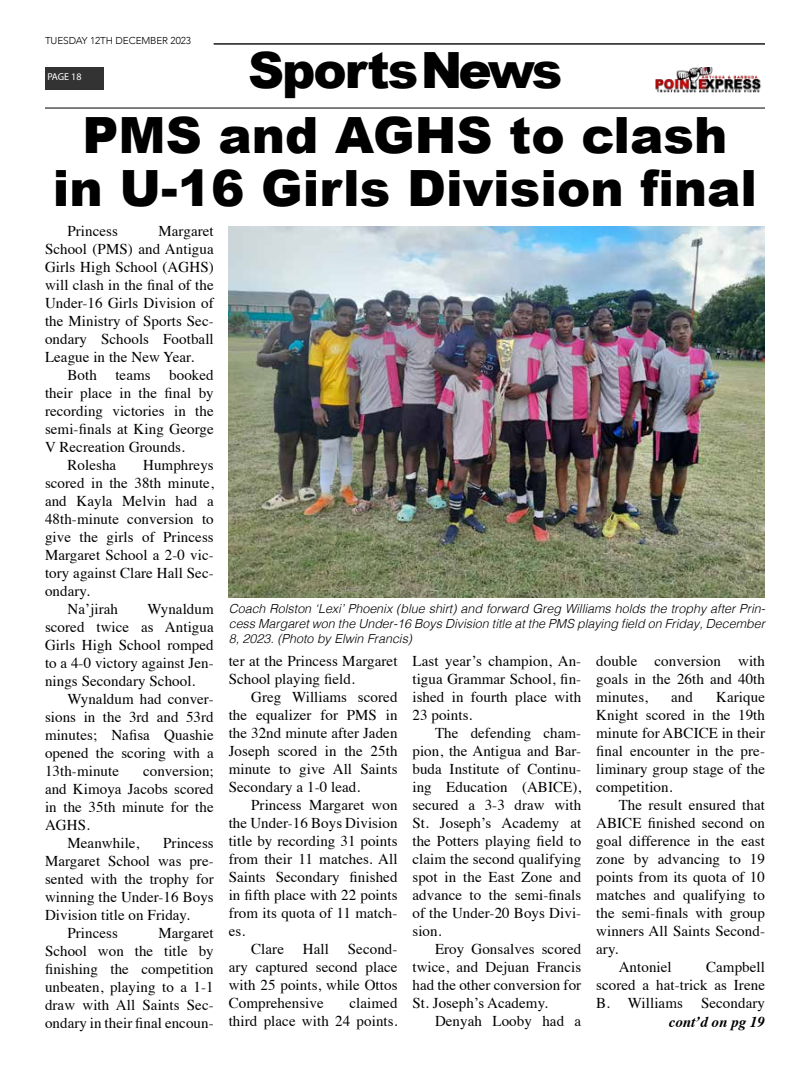
<style>
.page{position:relative;width:810px;height:1080px;background:#fff}
.page>*{position:absolute;margin:0;border:0;box-sizing:border-box;transform-origin:0 0}
.t1{font:900 50px/52.5px "Arial";color:#000;text-align:center}
.t2{font:900 50px "Arial";letter-spacing:-.04em;color:#000}
.t3{font:15px/18px "Times";letter-spacing:.005em;color:#000;text-align:justify}
.t4{font:italic 700 15px "Times";color:#000}
.t5{font:italic 300 12.5px/15px "Helvetica";color:#000;text-align:justify}
.t6{font:300 10px "Avenir";letter-spacing:-.01em;color:#000}
.t7{font:10px "Myriad Pro";letter-spacing:-.005em;color:#fff}
</style>
<div class="page">
<div style="left:45px;top:67px;width:58px;height:22px;background:#333"></div>
<img style="left:656px;top:67px;width:105px;height:25px">
<hr style="left:45px;top:107px;width:720px;height:2px;background:#333">
<hr style="left:214px;top:43px;width:551px;height:2px;background:#333">
<img style="left:229px;top:226px;width:536px;height:372px">
<p class="t6" style="left:45px;top:34px;width:148px">TUESDAY 12TH DECEMBER 2023</p>
<p class="t7" style="left:47px;top:71px;width:36px">PAGE 18</p>
<h1 class="t2" style="left:248px;top:34px;width:316px">SportsNews</h1>
<h1 class="t1" style="left:53px;top:108px;width:706px">PMS and AGHS to clash in U-16 Girls Division final</h1>
<p class="t3" style="left:68px;top:221px;width:52px">Princess</p>
<p class="t3" style="left:45px;top:221px;width:170px;text-indent:114px">Margaret School (PMS) and Antigua Girls High School (AGHS) will clash in the final of the Under-16 Girls Division of the Ministry of Sports Sec&shy;ondary Schools Football League in the New Year.</p>
<p class="t3" style="left:68px;top:365px;width:148px">Both teams booked</p>
<p class="t3" style="left:45px;top:383px;width:170px">their place in the final by</p>
<p class="t3" style="left:45px;top:401px;width:170px">recording victories in the</p>
<p class="t3" style="left:45px;top:419px;width:170px">semi-finals at King George</p>
<p class="t3" style="left:45px;top:437px;width:141px">V Recreation Grounds.</p>
<p class="t3" style="left:68px;top:455px;width:50px">Rolesha</p>
<p class="t3" style="left:143px;top:455px;width:72px">Humphreys</p>
<p class="t3" style="left:45px;top:473px;width:170px">scored in the 38th minute,</p>
<p class="t3" style="left:45px;top:491px;width:170px">and Kayla Melvin had a</p>
<p class="t3" style="left:45px;top:509px;width:170px">48th-minute conversion to</p>
<p class="t3" style="left:45px;top:527px;width:170px">give the girls of Princess</p>
<p class="t3" style="left:45px;top:545px;width:170px">Margaret School a 2-0 vic-</p>
<p class="t3" style="left:45px;top:563px;width:170px">tory against Clare Hall Sec-</p>
<p class="t3" style="left:45px;top:581px;width:46px">ondary.</p>
<p class="t3" style="left:68px;top:599px;width:52px">Na’jirah</p>
<p class="t3" style="left:45px;top:599px;width:170px;text-indent:102px">Wynaldum scored twice as Antigua Girls High School romped to a 4-0 victory against Jen&shy;nings Secondary School.</p>
<p class="t3" style="left:45px;top:689px;width:170px;text-indent:22px">Wynaldum had conver&shy;sions in the 3rd and 53rd minutes; Nafisa Quashie opened the scoring with a 13th-minute</p>
<p class="t3" style="left:143px;top:761px;width:72px">conversion;</p>
<p class="t3" style="left:45px;top:779px;width:170px">and Kimoya Jacobs scored</p>
<p class="t3" style="left:45px;top:797px;width:170px">in the 35th minute for the</p>
<p class="t3" style="left:45px;top:815px;width:46px">AGHS.</p>
<p class="t3" style="left:68px;top:833px;width:73px">Meanwhile,</p>
<p class="t3" style="left:163px;top:833px;width:52px">Princess</p>
<p class="t3" style="left:45px;top:851px;width:170px">Margaret School was pre-</p>
<p class="t3" style="left:45px;top:869px;width:170px">sented with the trophy for</p>
<p class="t3" style="left:45px;top:887px;width:170px">winning the Under-16 Boys</p>
<p class="t3" style="left:45px;top:905px;width:147px">Division title on Friday.</p>
<p class="t3" style="left:68px;top:923px;width:52px">Princess</p>
<p class="t3" style="left:45px;top:923px;width:170px;text-indent:114px">Margaret School won the title by finishing the competition unbeaten, playing to a 1-1 draw with All Saints Sec&shy;ondary in their final encoun-</p>
<p class="t5" style="left:229px;top:600px;width:538px">Coach Rolston ‘Lexi’ Phoenix (blue shirt) and forward Greg Williams holds the trophy after Prin&shy;cess Margaret won the Under-16 Boys Division title at the PMS playing field on Friday, December 8, 2023. (Photo by Elwin Francis)</p>
<p class="t3" style="left:229px;top:651px;width:170px">ter at the Princess Margaret<br>School playing field.</p>
<p class="t3" style="left:229px;top:687px;width:170px;text-indent:22px">Greg Williams scored the equalizer for PMS in the 32nd minute after Jaden Joseph scored in the 25th minute to give All Saints Secondary a 1-0 lead.</p>
<p class="t3" style="left:251px;top:795px;width:148px">Princess Margaret won</p>
<p class="t3" style="left:229px;top:813px;width:170px">the Under-16 Boys Division</p>
<p class="t3" style="left:229px;top:831px;width:170px">title by recording 31 points</p>
<p class="t3" style="left:229px;top:849px;width:170px">from their 11 matches. All</p>
<p class="t3" style="left:229px;top:867px;width:170px">Saints Secondary finished</p>
<p class="t3" style="left:229px;top:885px;width:170px">in fifth place with 22 points</p>
<p class="t3" style="left:229px;top:903px;width:170px">from its quota of 11 match-</p>
<p class="t3" style="left:229px;top:921px;width:18px">es.</p>
<p class="t3" style="left:251px;top:939px;width:34px">Clare</p>
<p class="t3" style="left:303px;top:939px;width:28px">Hall</p>
<p class="t3" style="left:229px;top:939px;width:170px;text-indent:119px">Second&shy;ary captured second place with 25 points, while Ottos Comprehensive</p>
<p class="t3" style="left:229px;top:993px;width:170px;text-align:right">claimed<br>third place with 24 points.</p>
<p class="t3" style="left:412px;top:651px;width:170px">Last year’s champion, An&shy;tigua Grammar School, fin&shy;ished in fourth place with 23 points.</p>
<p class="t3" style="left:412px;top:723px;width:170px;text-indent:22px">The defending cham&shy;pion, the Antigua and Bar&shy;buda Institute of Continu&shy;ing Education (ABICE), secured a 3-3 draw with St. Joseph’s Academy at the Potters playing field to claim the second qualifying spot in the East Zone and advance to the semi-finals of the Under-20 Boys Divi&shy;sion.</p>
<p class="t3" style="left:412px;top:939px;width:170px;text-indent:22px">Eroy Gonsalves scored twice, and Dejuan Francis had the other conversion for St. Joseph’s Academy.</p>
<p class="t3" style="left:435px;top:1011px;width:148px">Denyah Looby had a</p>
<p class="t3" style="left:596px;top:651px;width:170px">double conversion with goals in the 26th and 40th minutes,</p>
<p class="t3" style="left:671px;top:687px;width:23px">and</p>
<p class="t3" style="left:596px;top:687px;width:170px;text-indent:120px">Karique Knight scored in the 19th minute for ABCICE in their final encounter in the pre&shy;liminary group stage of the competition.</p>
<p class="t3" style="left:619px;top:795px;width:148px">The result ensured that</p>
<p class="t3" style="left:596px;top:813px;width:170px">ABICE finished second on</p>
<p class="t3" style="left:596px;top:831px;width:170px">goal difference in the east</p>
<p class="t3" style="left:596px;top:849px;width:170px">zone by advancing to 19</p>
<p class="t3" style="left:596px;top:867px;width:170px">points from its quota of 10</p>
<p class="t3" style="left:596px;top:885px;width:170px">matches and qualifying to</p>
<p class="t3" style="left:596px;top:903px;width:170px">the semi-finals with group</p>
<p class="t3" style="left:596px;top:921px;width:170px">winners All Saints Second-</p>
<p class="t3" style="left:596px;top:939px;width:24px">ary.</p>
<p class="t3" style="left:619px;top:957px;width:55px">Antoniel</p>
<p class="t3" style="left:596px;top:957px;width:170px;text-indent:110px">Campbell scored a hat-trick as Irene B. Williams Secondary</p>
<p class="t4" style="left:669px;top:1008px;width:98px">cont’d on pg 19</p>
</div>
